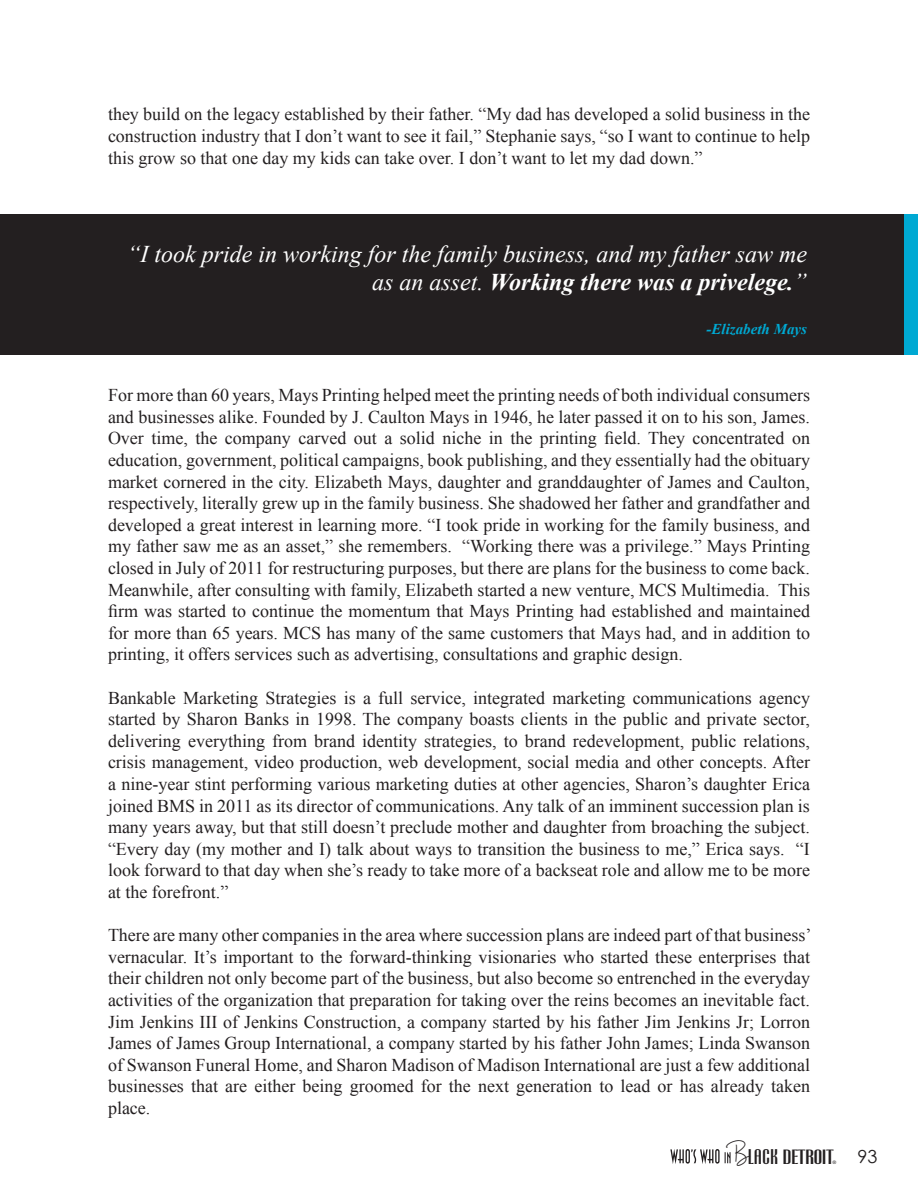
<style>
.page{position:relative;width:918px;height:1188px;background:#fff}
.page>*{position:absolute;margin:0;border:0;box-sizing:border-box;transform-origin:0 0}
.t1{font:italic 24px/28.8px "Times New Roman";color:#fff;text-align:right}
.t2{font:21.6px "Cg Radiant Bd Ex Cd";letter-spacing:-.025em;color:#231f20;scale:1.18 1}
.t3{font:18px/21.6px "Times New Roman";color:#231f20;text-align:justify}
.t4{font:18px "Century Gothic";color:#231f20}
.t5{font:italic 700 15px "Times New Roman";color:#00a9d3}
.t6{font:4.8px "Anna";color:#231f20}
.s1{font-weight:700}
.s2{font-family:"Dartangnon ITC";font-size:23.7px}
.s3{font-size:22.2px}
</style>
<div class="page">
<div style="left:0;top:214px;width:918px;height:142px;background:#231f20"></div>
<div style="left:904px;top:214px;width:14px;height:141px;background:#00a9d3"></div>
<svg style="left:670px;top:1149px;width:61px;height:15px"></svg>
<p class="t3" style="left:108px;top:103px;width:704px">they build on the legacy established by their father. “My dad has developed a solid business in the construction industry that I don’t want to see it fail,” Stephanie says, “so I want to continue to help this grow so that one day my kids can take over. I don’t want to let my dad down.”</p>
<h1 class="t1" style="left:127px;top:239px;width:681px">“I took pride in working for the family business, and my father saw me as an asset. <span class="s1">Working there was a privelege.</span>”</h1>
<p class="t5" style="left:707px;top:318px;width:102px">-Elizabeth Mays</p>
<p class="t3" style="left:108px;top:384px;width:704px">For more than 60 years, Mays Printing helped meet the printing needs of both individual consumers and businesses alike. Founded by J. Caulton Mays in 1946, he later passed it on to his son, James.<br>Over time, the company carved out a solid niche in the printing field. They concentrated on education, government, political campaigns, book publishing, and they essentially had the obituary market cornered in the city. Elizabeth Mays, daughter and granddaughter of James and Caulton, respectively, literally grew up in the family business. She shadowed her father and grandfather and developed a great interest in learning more. “I took pride in working for the family business, and my father saw me as an asset,” she remembers. “Working there was a privilege.” Mays Printing closed in July of 2011 for restructuring purposes, but there are plans for the business to come back.<br>Meanwhile, after consulting with family, Elizabeth started a new venture, MCS Multimedia. This firm was started to continue the momentum that Mays Printing had established and maintained for more than 65 years. MCS has many of the same customers that Mays had, and in addition to printing, it offers services such as advertising, consultations and graphic design.</p>
<p class="t3" style="left:108px;top:687px;width:704px">Bankable Marketing Strategies is a full service, integrated marketing communications agency started by Sharon Banks in 1998. The company boasts clients in the public and private sector, delivering everything from brand identity strategies, to brand redevelopment, public relations, crisis management, video production, web development, social media and other concepts. After a nine-year stint performing various marketing duties at other agencies, Sharon’s daughter Erica joined BMS in 2011 as its director of communications. Any talk of an imminent succession plan is many years away, but that still doesn’t preclude mother and daughter from broaching the subject. “Every day (my mother and I) talk about ways to transition the business to me,” Erica says. “I look forward to that day when she’s ready to take more of a backseat role and allow me to be more at the forefront.”</p>
<p class="t3" style="left:108px;top:924px;width:705px">There are many other companies in the area where succession plans are indeed part of that business’ vernacular. It’s important to the forward-thinking visionaries who started these enterprises that their children not only become part of the business, but also become so entrenched in the everyday activities of the organization that preparation for taking over the reins becomes an inevitable fact.<br>Jim Jenkins III of Jenkins Construction, a company started by his father Jim Jenkins Jr; Lorron James of James Group International, a company started by his father John James; Linda Swanson of Swanson Funeral Home, and Sharon Madison of Madison International are just a few additional businesses that are either being groomed for the next generation to lead or has already taken place.</p>
<p class="t2" style="left:730px;top:1145px;width:89px"><span class="s2">B</span><span class="s3">LACK</span> DETROIT</p>
<p class="t6" style="left:832px;top:1160px;width:5px">®</p>
<p class="t4" style="left:857px;top:1146px;width:21px">93</p>
</div>
